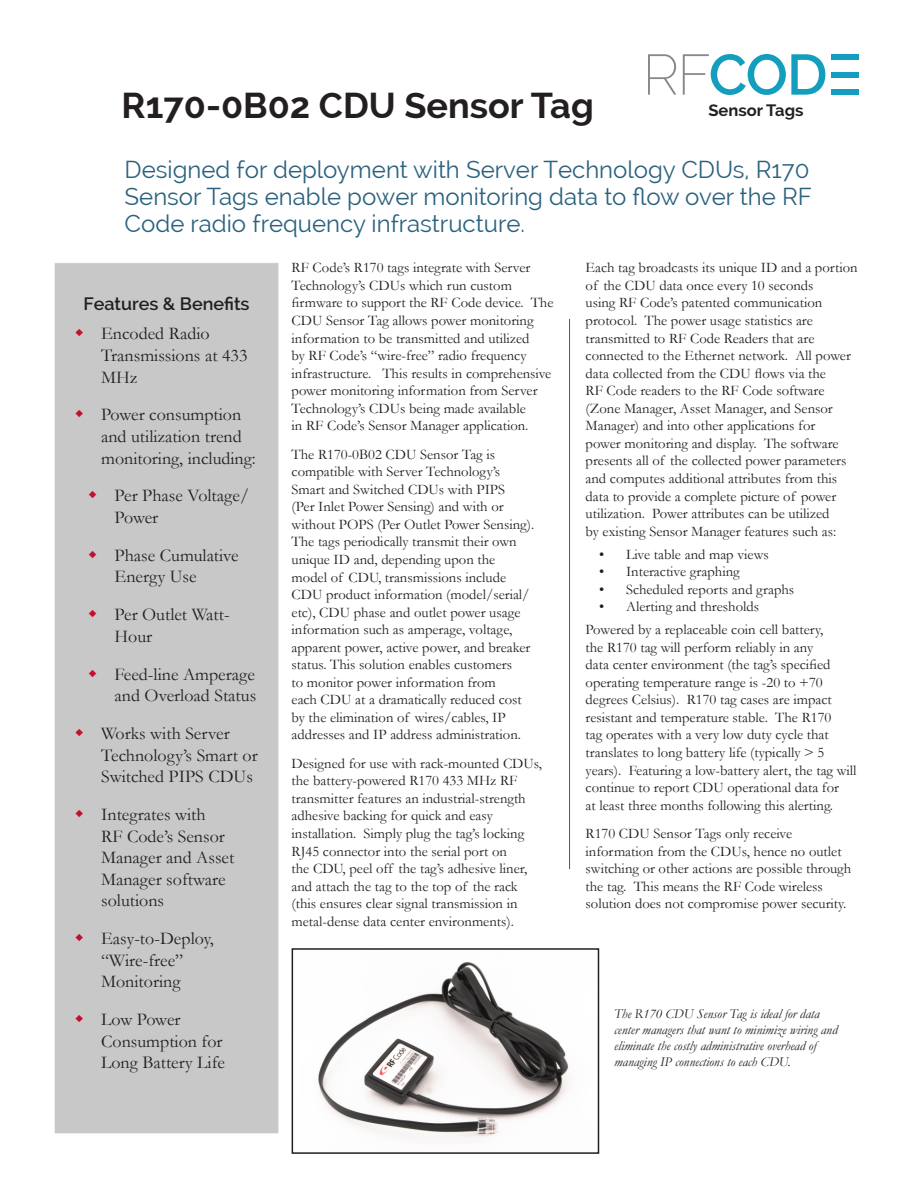
<style>
.page{position:relative;width:918px;height:1188px;background:#fff}
.page>*{position:absolute;margin:0;border:0;box-sizing:border-box;transform-origin:0 0}
.Product_Name_-_Title{font:700 36px "Raleway";color:#231f20}
.t1{font:24px/27px "Raleway";color:#2b627f;text-align:justify}
.t2{font:18px/21.6px "Garamond";color:#231f20}
.Product_Name_-_Title-2{font:600 18px "Raleway";color:#231f20}
.Title_Style{font:700 16.5px "Raleway";color:#231f20}
.Normal_Paragraph{font:14.7px/17.5px "Garamond";color:#231f20}
.Figure_Text{font:italic 13.5px/16.2px "Garamond";color:#231f20}
</style>
<div class="page">
<div style="left:54px;top:263px;width:225px;height:871px;background:#c8c8c8"></div>
<div style="left:54px;top:262px;width:225px;height:872px;border:1px solid #fff"></div>
<div style="left:831px;top:54px;width:28px;height:6px;background:#149ebe"></div>
<div style="left:831px;top:72px;width:28px;height:5px;background:#149ebe"></div>
<div style="left:831px;top:89px;width:28px;height:6px;background:#149ebe"></div>
<svg style="left:648px;top:54px;width:28px;height:41px"></svg>
<svg style="left:683px;top:54px;width:142px;height:41px"></svg>
<hr style="left:569px;top:319px;width:1px;height:550px;background:#2b627f">
<img style="left:318px;top:962px;width:251px;height:179px">
<div style="left:292px;top:948px;width:307px;height:206px;border:2px solid #231f20"></div>
<p class="Product_Name_-_Title" style="left:122px;top:85px;width:474px">R170-0B02 CDU Sensor Tag</p>
<p class="Title_Style" style="left:708px;top:101px;width:97px">Sensor Tags</p>
<p class="t1" style="left:125px;top:156px;width:689px">Designed for deployment with Server Technology CDUs, R170<br>Sensor Tags enable power monitoring data to flow over the RF Code radio frequency infrastructure.</p>
<p class="Product_Name_-_Title-2" style="left:83px;top:293px;width:168px">Features &amp; Benefits</p>
<p class="t2" style="left:101px;top:323px;width:148px">Encoded Radio<br>Transmissions at 433<br>MHz</p>
<p class="t2" style="left:101px;top:404px;width:156px">Power consumption and utilization trend monitoring, including:</p>
<p class="t2" style="left:115px;top:485px;width:136px">Per Phase Voltage/<br>Power</p>
<p class="t2" style="left:115px;top:544px;width:126px">Phase Cumulative<br>Energy Use</p>
<p class="t2" style="left:115px;top:604px;width:117px">Per Outlet Watt-<br>Hour</p>
<p class="t2" style="left:115px;top:663px;width:143px">Feed-line Amperage and Overload Status</p>
<p class="t2" style="left:101px;top:722px;width:158px">Works with Server<br>Technology’s Smart or<br>Switched PIPS CDUs</p>
<p class="t2" style="left:101px;top:803px;width:135px">Integrates with<br>RF Code’s Sensor<br>Manager and Asset<br>Manager software solutions</p>
<p class="t2" style="left:101px;top:928px;width:114px">Easy-to-Deploy, “Wire-free”<br>Monitoring</p>
<p class="t2" style="left:101px;top:1009px;width:125px">Low Power<br>Consumption for<br>Long Battery Life</p>
<p class="Normal_Paragraph" style="left:292px;top:259px;width:263px">RF Code’s R170 tags integrate with Server Technology’s CDUs which run custom firmware to support the RF Code device. The CDU Sensor Tag allows power monitoring information to be transmitted and utilized<br>by RF Code’s “wire-free” radio frequency infrastructure. This results in comprehensive power monitoring information from Server Technology’s CDUs being made available<br>in RF Code’s Sensor Manager application.</p>
<p class="Normal_Paragraph" style="left:292px;top:445px;width:244px">The R170-0B02 CDU Sensor Tag is compatible with Server Technology’s Smart and Switched CDUs with PIPS<br>(Per Inlet Power Sensing) and with or without POPS (Per Outlet Power Sensing).<br>The tags periodically transmit their own unique ID and, depending upon the model of CDU, transmissions include CDU product information (model/serial/ etc), CDU phase and outlet power usage information such as amperage, voltage, apparent power, active power, and breaker status. This solution enables customers<br>to monitor power information from<br>each CDU at a dramatically reduced cost by the elimination of wires/cables, IP addresses and IP address administration.</p>
<p class="Normal_Paragraph" style="left:292px;top:754px;width:252px">Designed for use with rack-mounted CDUs, the battery-powered R170 433 MHz RF transmitter features an industrial-strength adhesive backing for quick and easy installation. Simply plug the tag’s locking RJ45 connector into the serial port on<br>the CDU, peel off the tag’s adhesive liner, and attach the tag to the top of the rack (this ensures clear signal transmission in metal-dense data center environments).</p>
<p class="Normal_Paragraph" style="left:586px;top:259px;width:274px">Each tag broadcasts its unique ID and a portion of the CDU data once every 10 seconds<br>using RF Code’s patented communication protocol. The power usage statistics are transmitted to RF Code Readers that are connected to the Ethernet network. All power data collected from the CDU flows via the<br>RF Code readers to the RF Code software (Zone Manager, Asset Manager, and Sensor Manager) and into other applications for<br>power monitoring and display. The software presents all of the collected power parameters and computes additional attributes from this data to provide a complete picture of power utilization. Power attributes can be utilized<br>by existing Sensor Manager features such as:</p>
<p class="Normal_Paragraph" style="left:599px;top:545px;width:171px">• Live table and map views</p>
<p class="Normal_Paragraph" style="left:599px;top:563px;width:142px">• Interactive graphing</p>
<p class="Normal_Paragraph" style="left:599px;top:580px;width:197px">• Scheduled reports and graphs</p>
<p class="Normal_Paragraph" style="left:599px;top:598px;width:162px">• Alerting and thresholds</p>
<p class="Normal_Paragraph" style="left:586px;top:621px;width:273px">Powered by a replaceable coin cell battery,<br>the R170 tag will perform reliably in any<br>data center environment (the tag’s specified operating temperature range is -20 to +70 degrees Celsius). R170 tag cases are impact resistant and temperature stable. The R170<br>tag operates with a very low duty cycle that translates to long battery life (typically &gt; 5 years). Featuring a low-battery alert, the tag will continue to report CDU operational data for<br>at least three months following this alerting.</p>
<p class="Normal_Paragraph" style="left:586px;top:824px;width:267px">R170 CDU Sensor Tags only receive information from the CDUs, hence no outlet switching or other actions are possible through the tag. This means the RF Code wireless solution does not compromise power security.</p>
<p class="Figure_Text" style="left:614px;top:1005px;width:225px">The R170 CDU Sensor Tag is ideal for data center managers that want to minimize wiring and eliminate the costly administrative overhead of managing IP connections to each CDU.</p>
</div>
